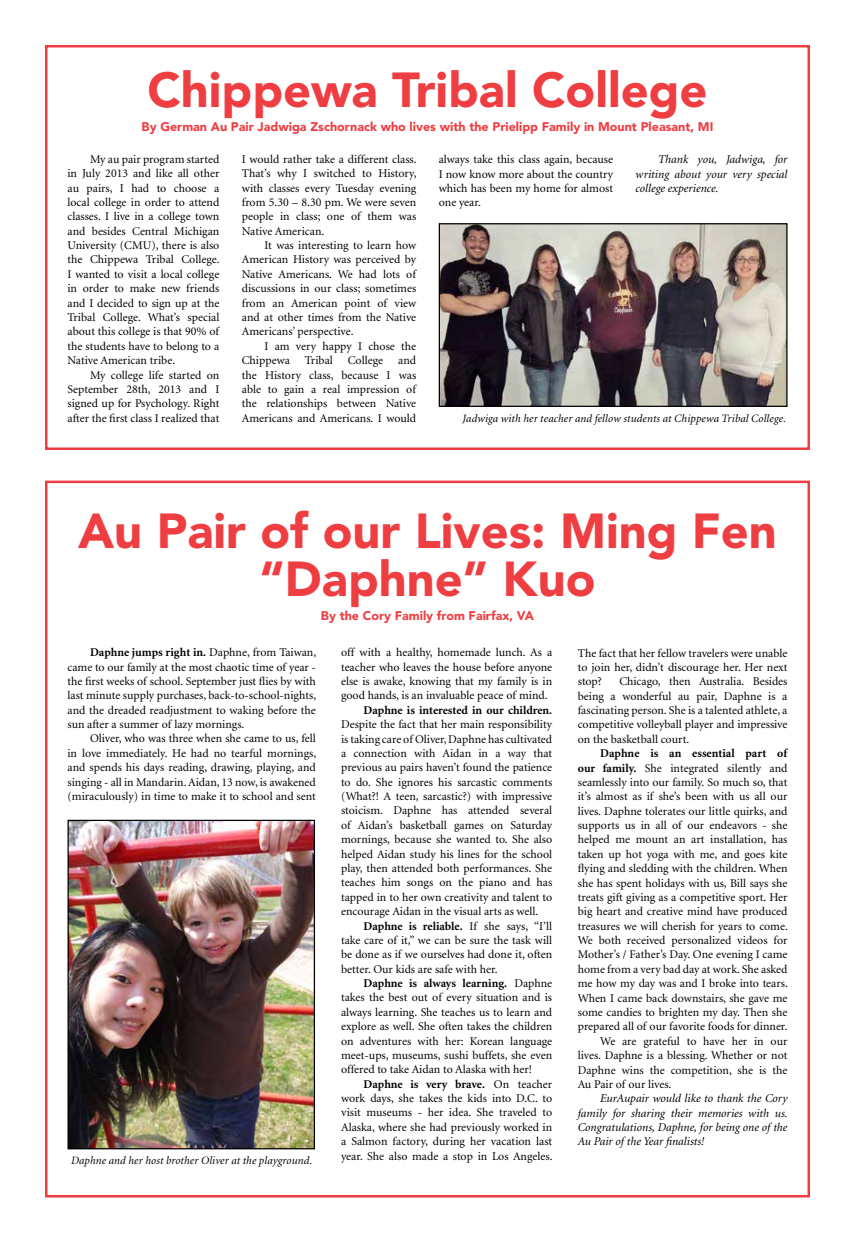
<style>
.page{position:relative;width:855px;height:1260px;background:#fff}
.page>*{position:absolute;margin:0;border:0;box-sizing:border-box;transform-origin:0 0}
.t1{font:900 48.75px/48.8px "Avenir";color:#ef3e42;text-align:center}
.t2{font:900 12.5px "Avenir";color:#ef3e42}
.t3{font:11.88px/14.4px "Minion";color:#000;text-align:justify}
.t4{font:italic 11.88px/14.4px "Minion";color:#000;text-align:justify}
.t5{font:700 11.88px "Minion";color:#000}
.t6{font:italic 11.25px "Minion";letter-spacing:.01em;color:#000}
.s1{font-weight:700}
</style>
<div class="page">
<div style="left:45px;top:45px;width:765px;height:405px;border:2px solid #ef3e42"></div>
<img style="left:70px;top:822px;width:243px;height:325px">
<div style="left:68px;top:820px;width:247px;height:329px;border:1px solid #000"></div>
<img style="left:441px;top:225px;width:345px;height:180px">
<div style="left:439px;top:223px;width:349px;height:184px;border:1px solid #000"></div>
<h1 class="t1" style="left:148px;top:65px;width:561px">Chippewa Tribal College</h1>
<p class="t2" style="left:142px;top:119px;width:573px">By German Au Pair Jadwiga Zschornack who lives with the Prielipp Family in Mount Pleasant, MI</p>
<p class="t3" style="left:68px;top:152px;width:154px;text-indent:23px">My au pair program started in July 2013 and like all other au pairs, I had to choose a local college in order to attend classes. I live in a college town and besides Central Michigan University (CMU), there is also the Chippewa Tribal College.<br>I wanted to visit a local college in order to make new friends and I decided to sign up at the Tribal College. What’s special about this college is that 90% of the students have to belong to a Native American tribe.</p>
<p class="t3" style="left:68px;top:368px;width:153px;text-indent:23px">My college life started on September 28th, 2013 and I signed up for Psychology. Right after the first class I realized that</p>
<p class="t3" style="left:242px;top:152px;width:176px">I would rather take a different class.<br>That’s why I switched to History, with classes every Tuesday evening from 5.30 – 8.30 pm. We were seven people in class; one of them was Native American.</p>
<p class="t3" style="left:242px;top:239px;width:176px;text-indent:23px">It was interesting to learn how American History was perceived by Native Americans. We had lots of discussions in our class; sometimes from an American point of view and at other times from the Native Americans’ perspective.</p>
<p class="t3" style="left:242px;top:339px;width:176px;text-indent:23px">I am very happy I chose the<br>Chippewa</p>
<p class="t3" style="left:242px;top:354px;width:176px;text-indent:156px">and the History class, because I was able to gain a real impression of the relationships between Native Americans and Americans. I would</p>
<p class="t3" style="left:305px;top:354px;width:29px">Tribal</p>
<p class="t3" style="left:348px;top:354px;width:37px">College</p>
<p class="t3" style="left:439px;top:153px;width:176px">always take this class again, because I now know more about the country which has been my home for almost one year.</p>
<p class="t4" style="left:636px;top:153px;width:153px;text-indent:23px">Thank you, Jadwiga, for writing about your very special college experience.</p>
<p class="t6" style="left:463px;top:412px;width:325px">Jadwiga with her teacher and fellow students at Chippewa Tribal College.</p>
<h1 class="t1" style="left:78px;top:506px;width:700px">Au Pair of our Lives: Ming Fen “Daphne” Kuo</h1>
<p class="t2" style="left:321px;top:608px;width:215px">By the Cory Family from Fairfax, VA</p>
<p class="t3" style="left:68px;top:646px;width:250px;text-indent:23px"><span class="s1">Daphne jumps right in.</span> Daphne, from Taiwan, came to our family at the most chaotic time of year - the first weeks of school. September just flies by with last minute supply purchases, back-to-school-nights, and the dreaded readjustment to waking before the sun after a summer of lazy mornings.</p>
<p class="t3" style="left:68px;top:732px;width:250px;text-indent:23px">Oliver, who was three when she came to us, fell in love immediately. He had no tearful mornings, and spends his days reading, drawing, playing, and singing - all in Mandarin. Aidan, 13 now, is awakened (miraculously) in time to make it to school and sent</p>
<p class="t6" style="left:71px;top:1155px;width:243px">Daphne and her host brother Oliver at the playground.</p>
<p class="t3" style="left:341px;top:646px;width:213px">off with a healthy, homemade lunch. As a teacher who leaves the house before anyone else is awake, knowing that my family is in good hands, is an invaluable peace of mind.</p>
<p class="t5" style="left:364px;top:704px;width:190px">Daphne is interested in our children.</p>
<p class="t3" style="left:341px;top:718px;width:213px">Despite the fact that her main responsibility is taking care of Oliver, Daphne has cultivated a connection with Aidan in a way that previous au pairs haven’t found the patience to do. She ignores his sarcastic comments (What?! A teen, sarcastic?) with impressive stoicism. Daphne has attended several of Aidan’s basketball games on Saturday mornings, because she wanted to. She also helped Aidan study his lines for the school play, then attended both performances. She teaches him songs on the piano and has tapped in to her own creativity and talent to encourage Aidan in the visual arts as well.</p>
<p class="t3" style="left:341px;top:919px;width:213px;text-indent:23px"><span class="s1">Daphne is reliable.</span> If she says, “I’ll take care of it,” we can be sure the task will be done as if we ourselves had done it, often better. Our kids are safe with her.</p>
<p class="t3" style="left:341px;top:977px;width:213px;text-indent:23px"><span class="s1">Daphne is always learning.</span> Daphne takes the best out of every situation and is always learning. She teaches us to learn and explore as well. She often takes the children on adventures with her: Korean language meet-ups, museums, sushi buffets, she even offered to take Aidan to Alaska with her!</p>
<p class="t3" style="left:341px;top:1077px;width:213px;text-indent:23px"><span class="s1">Daphne is very brave.</span> On teacher work days, she takes the kids into D.C. to visit museums - her idea. She traveled to Alaska, where she had previously worked in a Salmon factory, during her vacation last year. She also made a stop in Los Angeles.</p>
<p class="t3" style="left:578px;top:646px;width:211px">The fact that her fellow travelers were unable to join her, didn’t discourage her. Her next stop?</p>
<p class="t3" style="left:578px;top:675px;width:211px;text-indent:42px">Chicago, then Australia. Besides being a wonderful au pair, Daphne is a fascinating person. She is a talented athlete, a competitive volleyball player and impressive on the basketball court.</p>
<p class="t5" style="left:600px;top:747px;width:188px">Daphne is an essential part of</p>
<p class="t3" style="left:578px;top:761px;width:211px"><span class="s1">our family.</span> She integrated silently and</p>
<p class="t3" style="left:578px;top:775px;width:211px">seamlessly into our family. So much so, that</p>
<p class="t3" style="left:578px;top:790px;width:211px">it’s almost as if she’s been with us all our</p>
<p class="t3" style="left:578px;top:804px;width:211px">lives. Daphne tolerates our little quirks, and</p>
<p class="t3" style="left:578px;top:819px;width:211px">supports us in all of our endeavors - she</p>
<p class="t3" style="left:578px;top:833px;width:211px">helped me mount an art installation, has</p>
<p class="t3" style="left:578px;top:847px;width:211px">taken up hot yoga with me, and goes kite</p>
<p class="t3" style="left:578px;top:862px;width:211px">flying and sledding with the children. When</p>
<p class="t3" style="left:578px;top:876px;width:211px">she has spent holidays with us, Bill says she</p>
<p class="t3" style="left:578px;top:890px;width:211px">treats gift giving as a competitive sport. Her</p>
<p class="t3" style="left:578px;top:905px;width:211px">big heart and creative mind have produced</p>
<p class="t3" style="left:578px;top:919px;width:212px">treasures we will cherish for years to come.</p>
<p class="t3" style="left:578px;top:934px;width:211px">We both received personalized videos for</p>
<p class="t3" style="left:578px;top:948px;width:211px">Mother’s / Father’s Day. One evening I came</p>
<p class="t3" style="left:578px;top:962px;width:211px">home from a very bad day at work. She asked</p>
<p class="t3" style="left:578px;top:977px;width:212px">me how my day was and I broke into tears.</p>
<p class="t3" style="left:578px;top:991px;width:211px">When I came back downstairs, she gave me</p>
<p class="t3" style="left:578px;top:1005px;width:211px">some candies to brighten my day. Then she</p>
<p class="t3" style="left:578px;top:1020px;width:211px">prepared all of our favorite foods for dinner.</p>
<p class="t3" style="left:600px;top:1034px;width:189px">We are grateful to have her in our</p>
<p class="t3" style="left:578px;top:1049px;width:211px">lives. Daphne is a blessing. Whether or not</p>
<p class="t3" style="left:578px;top:1063px;width:211px">Daphne wins the competition, she is the</p>
<p class="t3" style="left:578px;top:1077px;width:95px">Au Pair of our lives.</p>
<p class="t4" style="left:578px;top:1092px;width:211px;text-indent:23px">EurAupair would like to thank the Cory family for sharing their memories with us.<br>Congratulations, Daphne, for being one of the Au Pair of the Year finalists!</p>
</div>
